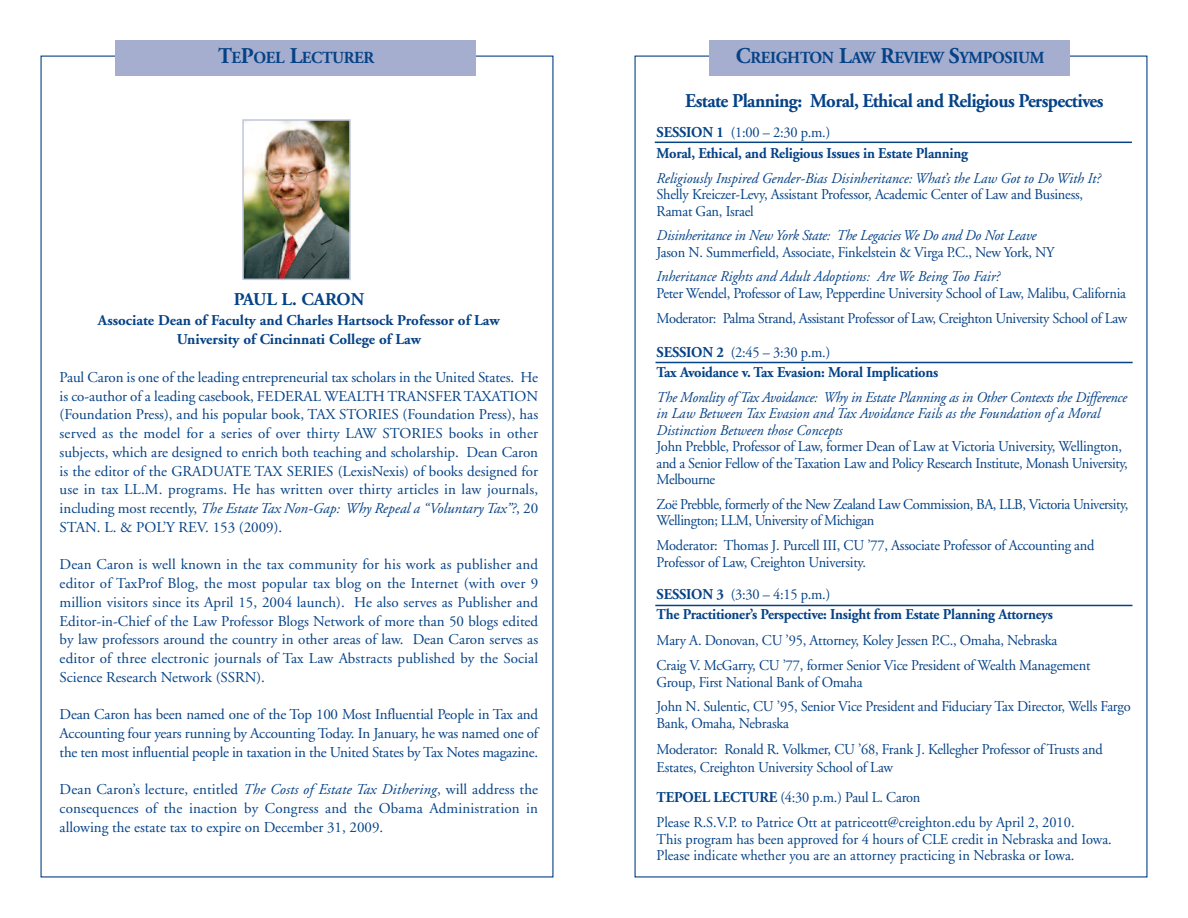
<style>
.page{position:relative;width:1188px;height:918px;background:#fff}
.page>*{position:absolute;margin:0;border:0;box-sizing:border-box;transform-origin:0 0}
.t1{font:700 19.5px "Adobe Garamond";letter-spacing:-.03em;color:#054286;scale:.96 1}
.t2{font:700 18px "Adobe Garamond";color:#054286}
.t3{font:700 16.8px "Adobe Garamond";letter-spacing:-.02em;color:#054286;scale:.96 1}
.t4{font:15px/18.8px "Adobe Garamond";letter-spacing:-.015em;color:#054286;text-align:justify}
.t5{font:15px/16.5px "Adobe Garamond";letter-spacing:-.015em;color:#054286;scale:.96 1}
.t6{font:italic 15px/16.5px "Adobe Garamond";color:#054286;scale:.96 1}
.t7{font:700 15px/20.7px "Adobe Garamond";letter-spacing:-.015em;color:#054286;scale:.96 1}
.t8{font:700 15px/19.5px "Adobe Garamond";letter-spacing:-.015em;color:#054286;text-align:center}
.s1{font-size:22.5px}
.s2{font-weight:400}
.s3{font-weight:700}
.s4{font-style:italic}
</style>
<div class="page">
<img style="left:245px;top:122px;width:103px;height:155px">
<div style="left:242px;top:119px;width:109px;height:161px;border:2px solid #c1c5dd"></div>
<div style="left:115px;top:40px;width:361px;height:36px;background:#a6aecf"></div>
<div style="left:709px;top:40px;width:361px;height:36px;background:#a6aecf"></div>
<hr style="left:655px;top:142px;width:477px;height:1px;background:#054286">
<hr style="left:656px;top:362px;width:477px;height:1px;background:#054286">
<hr style="left:655px;top:605px;width:477px;height:1px;background:#054286">
<p class="t3" style="left:218px;top:51px;width:164px"><span class="s1">T</span>E<span class="s1">P</span>OEL <span class="s1">L</span>ECTURER</p>
<p class="t3" style="left:736px;top:51px;width:323px"><span class="s1">C</span>REIGHTON <span class="s1">L</span>AW <span class="s1">R</span>EVIEW <span class="s1">S</span>YMPOSIUM</p>
<h1 class="t1" style="left:685px;top:93px;width:437px">Estate Planning: Moral, Ethical and Religious Perspectives</h1>
<p class="t7" style="left:657px;top:123px;width:326px">SESSION 1 <span class="s2">(1:00 – 2:30 p.m.)<br></span>Moral, Ethical, and Religious Issues in Estate Planning</p>
<p class="t6" style="left:657px;top:171px;width:464px">Religiously Inspired Gender-Bias Disinheritance: What’s the Law Got to Do With It?</p>
<p class="t5" style="left:657px;top:187px;width:446px">Shelly Kreiczer-Levy, Assistant Professor, Academic Center of Law and Business,<br>Ramat Gan, Israel</p>
<p class="t6" style="left:657px;top:229px;width:397px">Disinheritance in New York State: The Legacies We Do and Do Not Leave</p>
<p class="t5" style="left:657px;top:245px;width:416px">Jason N. Summerfield, Associate, Finkelstein &amp; Virga P.C., New York, NY</p>
<p class="t6" style="left:657px;top:270px;width:359px">Inheritance Rights and Adult Adoptions: Are We Being Too Fair?</p>
<p class="t5" style="left:657px;top:282px;width:492px;line-height:25.2px">Peter Wendel, Professor of Law, Pepperdine University School of Law, Malibu, California<br>Moderator: Palma Strand, Assistant Professor of Law, Creighton University School of Law</p>
<p class="t7" style="left:657px;top:343px;width:295px">SESSION 2 <span class="s2">(2:45 – 3:30 p.m.)<br></span>Tax Avoidance v. Tax Evasion: Moral Implications</p>
<p class="t6" style="left:657px;top:390px;width:492px">The Morality of Tax Avoidance: Why in Estate Planning as in Other Contexts the Difference in Law Between Tax Evasion and Tax Avoidance Fails as the Foundation of a Moral<br>Distinction Between those Concepts</p>
<p class="t5" style="left:657px;top:440px;width:492px">John Prebble, Professor of Law, former Dean of Law at Victoria University, Wellington, and a Senior Fellow of the Taxation Law and Policy Research Institute, Monash University,<br>Melbourne</p>
<p class="t5" style="left:657px;top:497px;width:493px">Zoë Prebble, formerly of the New Zealand Law Commission, BA, LLB, Victoria University,<br>Wellington; LLM, University of Michigan</p>
<p class="t5" style="left:657px;top:538px;width:458px">Moderator: Thomas J. Purcell III, CU ’77, Associate Professor of Accounting and<br>Professor of Law, Creighton University.</p>
<p class="t7" style="left:657px;top:585px;width:415px">SESSION 3 <span class="s2">(3:30 – 4:15 p.m.)<br></span>The Practitioner’s Perspective: Insight from Estate Planning Attorneys</p>
<p class="t5" style="left:657px;top:630px;width:453px;line-height:24.6px">Mary A. Donovan, CU ’95, Attorney, Koley Jessen P.C., Omaha, Nebraska<br>Craig V. McGarry, CU ’77, former Senior Vice President of Wealth Management</p>
<p class="t5" style="left:657px;top:671px;width:495px;line-height:24.6px">Group, First National Bank of Omaha<br>John N. Sulentic, CU ’95, Senior Vice President and Fiduciary Tax Director, Wells Fargo</p>
<p class="t5" style="left:657px;top:711px;width:466px;line-height:26.1px">Bank, Omaha, Nebraska<br>Moderator: Ronald R. Volkmer, CU ’68, Frank J. Kellegher Professor of Trusts and</p>
<p class="t5" style="left:657px;top:753px;width:276px;line-height:30.3px">Estates, Creighton University School of Law<br><span class="s3">TEPOEL LECTURE</span> (4:30 p.m.) Paul L. Caron</p>
<p class="t5" style="left:657px;top:816px;width:476px">Please R.S.V.P. to Patrice Ott at patriceott@creighton.edu by April 2, 2010.<br>This program has been approved for 4 hours of CLE credit in Nebraska and Iowa.<br>Please indicate whether you are an attorney practicing in Nebraska or Iowa.</p>
<p class="t2" style="left:234px;top:293px;width:132px">PAUL L. CARON</p>
<p class="t8" style="left:98px;top:312px;width:403px">Associate Dean of Faculty and Charles Hartsock Professor of Law<br>University of Cincinnati College of Law</p>
<p class="t4" style="left:60px;top:369px;width:480px">Paul Caron is one of the leading entrepreneurial tax scholars in the United States. He is co-author of a leading casebook, FEDERAL WEALTH TRANSFER TAXATION (Foundation Press), and his popular book, TAX STORIES (Foundation Press), has served as the model for a series of over thirty LAW STORIES books in other subjects, which are designed to enrich both teaching and scholarship. Dean Caron is the editor of the GRADUATE TAX SERIES (LexisNexis) of books designed for use in tax LL.M. programs. He has written over thirty articles in law journals, including most recently, <span class="s4">The Estate Tax Non-Gap: Why Repeal a “Voluntary Tax”?</span>, 20<br>STAN. L. &amp; POL’Y REV. 153 (2009).</p>
<p class="t4" style="left:60px;top:557px;width:480px">Dean Caron is well known in the tax community for his work as publisher and editor of TaxProf Blog, the most popular tax blog on the Internet (with over 9 million visitors since its April 15, 2004 launch). He also serves as Publisher and Editor-in-Chief of the Law Professor Blogs Network of more than 50 blogs edited by law professors around the country in other areas of law. Dean Caron serves as editor of three electronic journals of Tax Law Abstracts published by the Social Science Research Network (SSRN).</p>
<p class="t4" style="left:60px;top:707px;width:480px">Dean Caron has been named one of the Top 100 Most Influential People in Tax and Accounting four years running by Accounting Today. In January, he was named one of the ten most influential people in taxation in the United States by Tax Notes magazine.</p>
<p class="t4" style="left:60px;top:782px;width:480px">Dean Caron’s lecture, entitled <span class="s4">The Costs of Estate Tax Dithering</span>, will address the consequences of the inaction by Congress and the Obama Administration in allowing the estate tax to expire on December 31, 2009.</p>
</div>
